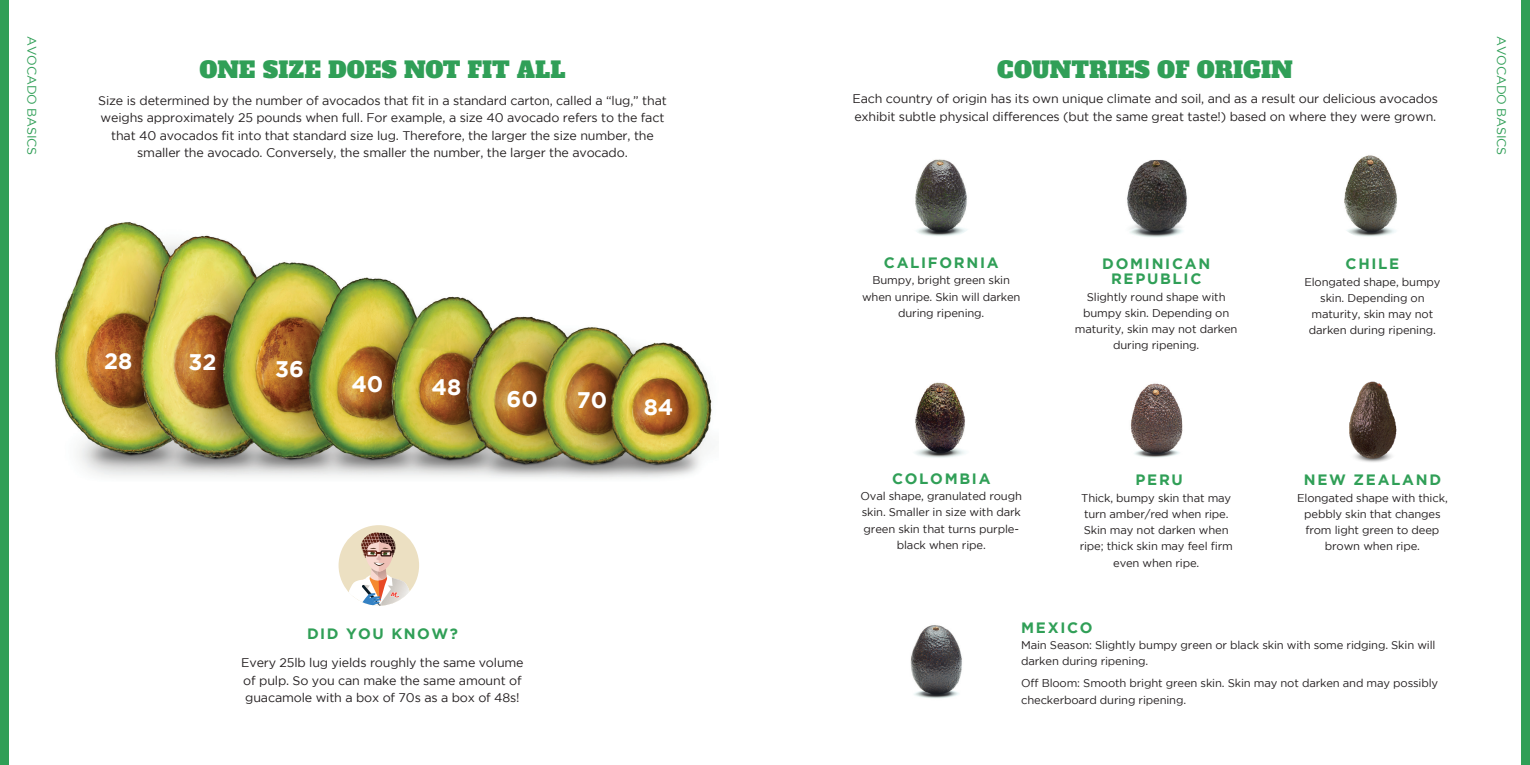
<style>
.page{position:relative;width:1530px;height:765px;background:#fff}
.page>*{position:absolute;margin:0;border:0;box-sizing:border-box;transform-origin:0 0}
.t1{font:22.5px "Alfa Slab One";letter-spacing:.01em;color:#309f57}
.t2{font:700 22.5px "Gotham";color:#fff}
.t3{font:700 15px/15px "Gotham";letter-spacing:.115em;color:#309f57;text-align:center}
.t4{font:12.5px/17.5px "Gotham";letter-spacing:-.015em;color:#231f20}
.t5{font:12.5px "Gotham";letter-spacing:-.01em;color:#309f57}
.t6{font:11.25px/16.2px "Gotham";letter-spacing:-.015em;color:#231f20;text-align:center}
</style>
<div class="page">
<div style="left:0;top:0;width:9px;height:765px;background:#309f57"></div>
<div style="left:1521px;top:0;width:9px;height:765px;background:#309f57"></div>
<img style="left:896px;top:150px;width:89px;height:89px;border-radius:44px">
<img style="left:1112px;top:374px;width:89px;height:89px;border-radius:44px">
<img style="left:1329px;top:380px;width:84px;height:84px;border-radius:42px">
<img style="left:1328px;top:150px;width:89px;height:89px;border-radius:44px">
<img style="left:915px;top:382px;width:51px;height:76px">
<img style="left:1127px;top:160px;width:60px;height:78px">
<img style="left:910px;top:625px;width:52px;height:74px">
<img style="left:55px;top:222px;width:657px;height:257px">
<div style="left:339px;top:525px;width:80px;height:81px;background:#ece0c2;border-radius:50%"></div>
<svg style="left:342px;top:532px;width:77px;height:74px"></svg>
<p class="t5" style="left:39px;top:36px;width:120px;rotate:90deg">AVOCADO BASICS</p>
<p class="t5" style="left:1509px;top:36px;width:120px;rotate:90deg">AVOCADO BASICS</p>
<p class="t1" style="left:199px;top:55px;width:368px">ONE SIZE DOES NOT FIT ALL</p>
<p class="t4" style="left:98px;top:91px;width:570px;text-align:center">Size is determined by the number of avocados that fit in a standard carton, called a “lug,” that weighs approximately 25 pounds when full. For example, a size 40 avocado refers to the fact that 40 avocados fit into that standard size lug. Therefore, the larger the size number, the smaller the avocado. Conversely, the smaller the number, the larger the avocado.</p>
<p class="t1" style="left:997px;top:55px;width:297px">COUNTRIES OF ORIGIN</p>
<p class="t4" style="left:853px;top:89px;width:587px;line-height:18.8px">Each country of origin has its own unique climate and soil, and as a result our delicious avocados exhibit subtle physical differences (but the same great taste!) based on where they were grown.</p>
<p class="t2" style="left:104px;top:348px;width:30px">28</p>
<p class="t2" style="left:188px;top:349px;width:29px">32</p>
<p class="t2" style="left:275px;top:356px;width:30px">36</p>
<p class="t2" style="left:351px;top:371px;width:33px">40</p>
<p class="t2" style="left:432px;top:374px;width:31px">48</p>
<p class="t2" style="left:506px;top:386px;width:33px">60</p>
<p class="t2" style="left:577px;top:387px;width:32px">70</p>
<p class="t2" style="left:644px;top:394px;width:31px">84</p>
<p class="t3" style="left:307px;top:626px;width:152px">DID YOU KNOW?</p>
<p class="t4" style="left:241px;top:654px;width:284px">Every 25lb lug yields roughly the same volume of pulp. So you can make the same amount of guacamole with a box of 70s as a box of 48s!</p>
<p class="t3" style="left:884px;top:255px;width:116px">CALIFORNIA</p>
<p class="t6" style="left:862px;top:272px;width:160px">Bumpy, bright green skin when unripe. Skin will darken during ripening.</p>
<p class="t3" style="left:892px;top:471px;width:100px">COLOMBIA</p>
<p class="t6" style="left:861px;top:488px;width:163px">Oval shape, granulated rough skin. Smaller in size with dark green skin that turns purple&shy;black when ripe.</p>
<p class="t3" style="left:1102px;top:256px;width:109px">DOMINICAN<br>REPUBLIC</p>
<p class="t6" style="left:1075px;top:288px;width:164px">Slightly round shape with bumpy skin. Depending on maturity, skin may not darken during ripening.</p>
<p class="t3" style="left:1136px;top:472px;width:49px">PERU</p>
<p class="t6" style="left:1080px;top:489px;width:155px">Thick, bumpy skin that may turn amber/red when ripe.<br>Skin may not darken when ripe; thick skin may feel firm even when ripe.</p>
<p class="t3" style="left:1346px;top:256px;width:55px">CHILE</p>
<p class="t6" style="left:1304px;top:273px;width:138px">Elongated shape, bumpy skin. Depending on maturity, skin may not darken during ripening.</p>
<p class="t3" style="left:1304px;top:472px;width:139px">NEW ZEALAND</p>
<p class="t6" style="left:1297px;top:489px;width:152px">Elongated shape with thick, pebbly skin that changes from light green to deep brown when ripe.</p>
<p class="t3" style="left:1021px;top:619px;width:73px">MEXICO</p>
<p class="t6" style="left:1021px;top:636px;width:416px;text-align:left">Main Season: Slightly bumpy green or black skin with some ridging. Skin will darken during ripening.</p>
<p class="t6" style="left:1021px;top:675px;width:419px;text-align:left">Off Bloom: Smooth bright green skin. Skin may not darken and may possibly checkerboard during ripening.</p>
</div>
